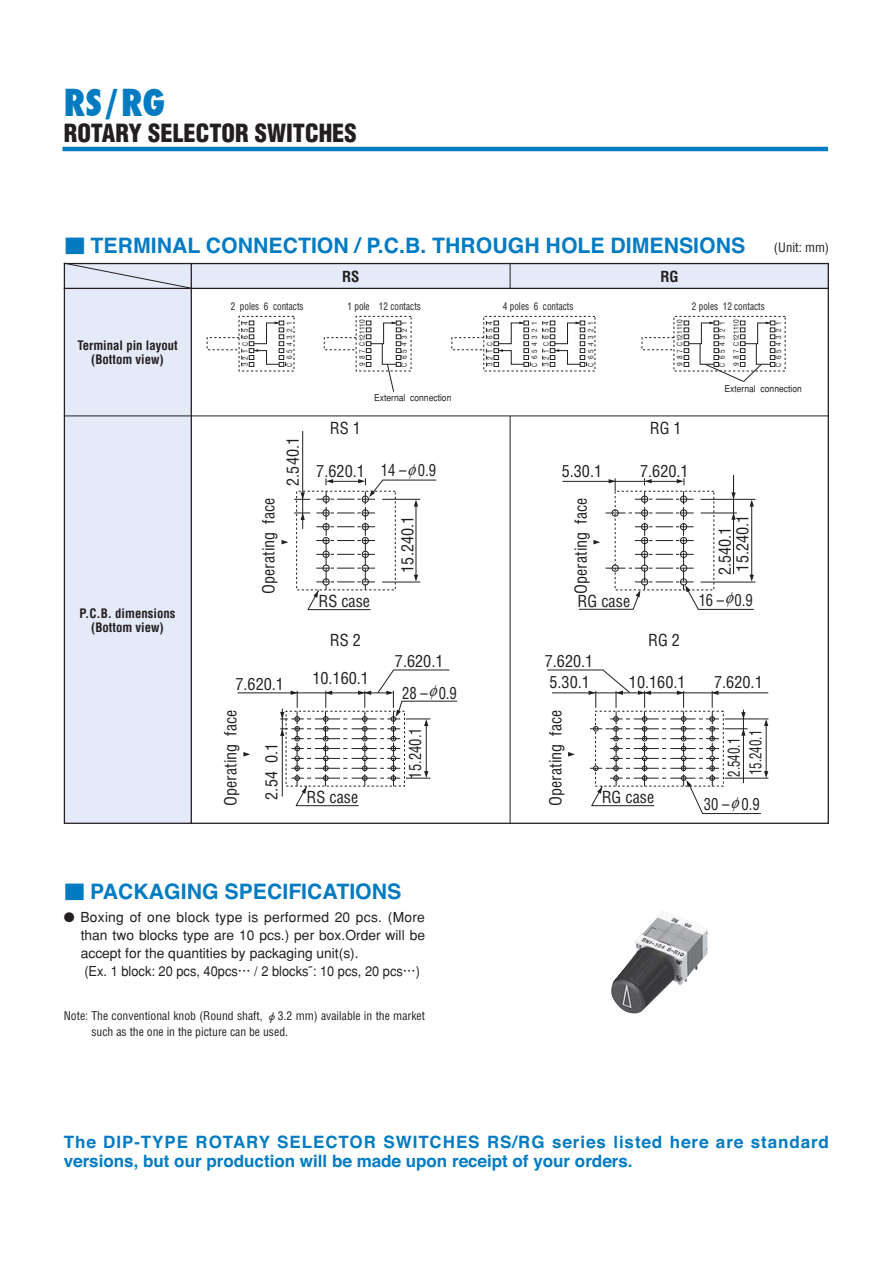
<style>
.page{position:relative;width:893px;height:1263px;background:#fff}
.page>*{position:absolute;margin:0;border:0;box-sizing:border-box;transform-origin:0 0}
.t1{font:800 condensed 36.15px "Futura";color:#007bc2}
.t2{font:900 condensed 24.45px "Helvetica";color:#231f20}
.t3{font:700 21.3px "Helvetica";color:#007bc2}
.t4{font:700 16.95px/19.2px "Helvetica";letter-spacing:.035em;color:#007bc2}
.t5{font:condensed 16.2px "Helvetica";color:#231f20}
.t6{font:condensed 16.2px "Helvetica";color:#231f20;scale:.9 1}
.t7{font:condensed 16.2px "Helvetica";color:#231f20;scale:.8 1}
.t8{font:700 condensed 14.85px "Helvetica";color:#231f20}
.t9{font:13.8px/18px "Gothic BBB Medium 90 msp RKSJ H";color:#231f20}
.t10{font:700 condensed 12.75px/13.8px "Helvetica";color:#231f20;text-align:center}
.t11{font:condensed 12.75px "Helvetica";color:#231f20}
.t12{font:condensed 11.7px/15.9px "Helvetica";color:#231f20}
.t13{font:condensed 10.2px "Helvetica";color:#231f20;scale:.9 1}
.t14{font:9.45px "Gothic BBB Medium 90 msp RKSJ H";color:#231f20;scale:.9 1}
.t15{font:condensed 7.2px "Helvetica";color:#231f20}
.s1{font-family:"Helvetica";font-weight:900}
.s2{font-family:"Shin Go Medium 90 msp RKSJ H";font-weight:400;font-size:19.2px}
.s3{font-family:"Gothic BBB Medium 90 msp RKSJ H";font-stretch:normal}
</style>
<div class="page">
<svg style="left:63px;top:262px;width:766px;height:562px"></svg>
<img style="left:611px;top:911px;width:96px;height:103px">
<hr style="left:63px;top:147px;width:765px;height:4px;background:#007bc2">
<svg style="left:547px;top:670px;width:221px;height:144px"></svg>
<svg style="left:280px;top:670px;width:177px;height:136px"></svg>
<svg style="left:294px;top:464px;width:143px;height:146px"></svg>
<svg style="left:579px;top:478px;width:175px;height:132px"></svg>
<h1 class="t1" style="left:64px;top:87px;width:103px">RS<span class="s1">/</span>RG</h1>
<h2 class="t2" style="left:64px;top:123px;width:294px">ROTARY SELECTOR SWITCHES</h2>
<h3 class="t3" style="left:64px;top:237px;width:683px"><span class="s2">■</span> TERMINAL CONNECTION / P.C.B. THROUGH HOLE DIMENSIONS</h3>
<p class="t8" style="left:342px;top:271px;width:19px">RS</p>
<p class="t8" style="left:660px;top:271px;width:20px">RG</p>
<p class="t13" style="left:231px;top:302px;width:82px">2 poles 6 contacts</p>
<p class="t13" style="left:347px;top:302px;width:83px">1 pole 12 contacts</p>
<p class="t13" style="left:503px;top:302px;width:80px">4 poles 6 contacts</p>
<p class="t13" style="left:692px;top:302px;width:82px">2 poles 12 contacts</p>
<p class="t11" style="left:774px;top:242px;width:57px">(Unit: mm)</p>
<p class="t10" style="left:77px;top:340px;width:102px">Terminal pin layout (Bottom view)</p>
<p class="t10" style="left:80px;top:607px;width:97px">P.C.B. dimensions (Bottom view)</p>
<p class="t15" style="left:242px;top:325px;width:5px;rotate:-90deg">4</p>
<p class="t15" style="left:242px;top:332px;width:5px;rotate:-90deg">5</p>
<p class="t15" style="left:242px;top:353px;width:19px;rotate:-90deg">1 C 6</p>
<p class="t15" style="left:242px;top:360px;width:5px;rotate:-90deg">2</p>
<p class="t15" style="left:242px;top:366px;width:5px;rotate:-90deg">3</p>
<p class="t15" style="left:287px;top:325px;width:5px;rotate:-90deg">1</p>
<p class="t15" style="left:287px;top:332px;width:5px;rotate:-90deg">2</p>
<p class="t15" style="left:287px;top:339px;width:5px;rotate:-90deg">3</p>
<p class="t15" style="left:287px;top:346px;width:5px;rotate:-90deg">4</p>
<p class="t15" style="left:287px;top:353px;width:5px;rotate:-90deg">5</p>
<p class="t15" style="left:287px;top:367px;width:12px;rotate:-90deg">C 6</p>
<p class="t5" style="left:262px;top:594px;width:98px;rotate:-90deg">Operating face</p>
<p class="t5" style="left:287px;top:486px;width:50px;rotate:-90deg">2.540.1</p>
<p class="t15" style="left:359px;top:353px;width:35px;rotate:-90deg">7 C121110</p>
<p class="t15" style="left:359px;top:359px;width:5px;rotate:-90deg">8</p>
<p class="t15" style="left:359px;top:366px;width:5px;rotate:-90deg">9</p>
<p class="t15" style="left:401px;top:325px;width:5px;rotate:-90deg">1</p>
<p class="t15" style="left:401px;top:332px;width:5px;rotate:-90deg">2</p>
<p class="t15" style="left:401px;top:339px;width:5px;rotate:-90deg">3</p>
<p class="t15" style="left:401px;top:346px;width:5px;rotate:-90deg">4</p>
<p class="t15" style="left:401px;top:353px;width:5px;rotate:-90deg">5</p>
<p class="t15" style="left:401px;top:367px;width:12px;rotate:-90deg">C 6</p>
<p class="t14" style="left:374px;top:394px;width:87px">External connection</p>
<p class="t15" style="left:487px;top:325px;width:5px;rotate:-90deg">4</p>
<p class="t15" style="left:487px;top:332px;width:5px;rotate:-90deg">5</p>
<p class="t15" style="left:487px;top:353px;width:19px;rotate:-90deg">1 C 6</p>
<p class="t15" style="left:487px;top:360px;width:5px;rotate:-90deg">2</p>
<p class="t15" style="left:487px;top:366px;width:5px;rotate:-90deg">3</p>
<p class="t15" style="left:543px;top:325px;width:5px;rotate:-90deg">4</p>
<p class="t15" style="left:543px;top:332px;width:5px;rotate:-90deg">5</p>
<p class="t15" style="left:543px;top:353px;width:19px;rotate:-90deg">1 C 6</p>
<p class="t15" style="left:543px;top:360px;width:5px;rotate:-90deg">2</p>
<p class="t15" style="left:543px;top:366px;width:5px;rotate:-90deg">3</p>
<p class="t15" style="left:532px;top:325px;width:5px;rotate:-90deg">1</p>
<p class="t15" style="left:532px;top:332px;width:5px;rotate:-90deg">2</p>
<p class="t15" style="left:532px;top:339px;width:5px;rotate:-90deg">3</p>
<p class="t15" style="left:532px;top:346px;width:5px;rotate:-90deg">4</p>
<p class="t15" style="left:532px;top:353px;width:5px;rotate:-90deg">5</p>
<p class="t15" style="left:532px;top:367px;width:12px;rotate:-90deg">C 6</p>
<p class="t15" style="left:588px;top:325px;width:5px;rotate:-90deg">1</p>
<p class="t15" style="left:588px;top:332px;width:5px;rotate:-90deg">2</p>
<p class="t15" style="left:588px;top:339px;width:5px;rotate:-90deg">3</p>
<p class="t15" style="left:588px;top:346px;width:5px;rotate:-90deg">4</p>
<p class="t15" style="left:588px;top:353px;width:5px;rotate:-90deg">5</p>
<p class="t15" style="left:588px;top:367px;width:12px;rotate:-90deg">C 6</p>
<p class="t15" style="left:677px;top:353px;width:35px;rotate:-90deg">7 C121110</p>
<p class="t15" style="left:677px;top:359px;width:5px;rotate:-90deg">8</p>
<p class="t15" style="left:677px;top:366px;width:5px;rotate:-90deg">9</p>
<p class="t5" style="left:330px;top:422px;width:33px">RS 1</p>
<p class="t5" style="left:650px;top:422px;width:33px">RG 1</p>
<p class="t5" style="left:316px;top:465px;width:50px">7.620.1</p>
<p class="t6" style="left:381px;top:463px;width:63px">14 – 0.9</p>
<p class="t5" style="left:562px;top:465px;width:42px">5.30.1</p>
<p class="t5" style="left:575px;top:594px;width:98px;rotate:-90deg">Operating face</p>
<p class="t5" style="left:401px;top:573px;width:58px;rotate:-90deg">15.240.1</p>
<p class="t5" style="left:318px;top:595px;width:53px">RS case</p>
<p class="t5" style="left:577px;top:595px;width:54px">RG case</p>
<p class="t5" style="left:640px;top:465px;width:50px">7.620.1</p>
<p class="t15" style="left:733px;top:353px;width:35px;rotate:-90deg">7 C121110</p>
<p class="t15" style="left:733px;top:359px;width:5px;rotate:-90deg">8</p>
<p class="t15" style="left:733px;top:366px;width:5px;rotate:-90deg">9</p>
<p class="t14" style="left:724px;top:385px;width:87px">External connection</p>
<p class="t15" style="left:719px;top:325px;width:5px;rotate:-90deg">1</p>
<p class="t15" style="left:719px;top:332px;width:5px;rotate:-90deg">2</p>
<p class="t15" style="left:719px;top:339px;width:5px;rotate:-90deg">3</p>
<p class="t15" style="left:719px;top:346px;width:5px;rotate:-90deg">4</p>
<p class="t15" style="left:719px;top:353px;width:5px;rotate:-90deg">5</p>
<p class="t15" style="left:719px;top:367px;width:12px;rotate:-90deg">C 6</p>
<p class="t15" style="left:775px;top:325px;width:5px;rotate:-90deg">1</p>
<p class="t15" style="left:775px;top:332px;width:5px;rotate:-90deg">2</p>
<p class="t15" style="left:775px;top:339px;width:5px;rotate:-90deg">3</p>
<p class="t15" style="left:775px;top:346px;width:5px;rotate:-90deg">4</p>
<p class="t15" style="left:775px;top:353px;width:5px;rotate:-90deg">5</p>
<p class="t15" style="left:775px;top:367px;width:12px;rotate:-90deg">C 6</p>
<p class="t5" style="left:736px;top:572px;width:58px;rotate:-90deg">15.240.1</p>
<p class="t6" style="left:699px;top:594px;width:62px">16 – 0.9</p>
<p class="t5" style="left:718px;top:575px;width:50px;rotate:-90deg">2.540.1</p>
<p class="t5" style="left:235px;top:678px;width:50px">7.620.1</p>
<p class="t5" style="left:224px;top:806px;width:98px;rotate:-90deg">Operating face</p>
<p class="t5" style="left:265px;top:800px;width:58px;rotate:-90deg">2.54 0.1</p>
<p class="t5" style="left:330px;top:634px;width:33px">RS 2</p>
<p class="t5" style="left:648px;top:634px;width:33px">RG 2</p>
<p class="t5" style="left:312px;top:672px;width:58px">10.160.1</p>
<p class="t5" style="left:395px;top:655px;width:50px">7.620.1</p>
<p class="t6" style="left:402px;top:687px;width:62px">28 – 0.9</p>
<p class="t5" style="left:545px;top:655px;width:50px">7.620.1</p>
<p class="t5" style="left:549px;top:676px;width:42px">5.30.1</p>
<p class="t5" style="left:629px;top:676px;width:58px">10.160.1</p>
<p class="t5" style="left:714px;top:676px;width:50px">7.620.1</p>
<p class="t5" style="left:549px;top:806px;width:98px;rotate:-90deg">Operating face</p>
<p class="t6" style="left:409px;top:779px;width:58px;rotate:-90deg">15.240.1</p>
<p class="t5" style="left:307px;top:791px;width:53px">RS case</p>
<p class="t5" style="left:602px;top:791px;width:54px">RG case</p>
<p class="t7" style="left:727px;top:777px;width:50px;rotate:-90deg">2.540.1</p>
<p class="t7" style="left:749px;top:775px;width:58px;rotate:-90deg">15.240.1</p>
<p class="t6" style="left:704px;top:798px;width:64px">30 – 0.9</p>
<h3 class="t3" style="left:64px;top:883px;width:339px"><span class="s2">■</span> PACKAGING SPECIFICATIONS</h3>
<p class="t9" style="left:80px;top:910px;width:346px">Boxing of one block type is performed 20 pcs. (More than two blocks type are 10 pcs.) per box.Order will be accept for the quantities by packaging unit(s).<br>(Ex. 1 block: 20 pcs, 40pcs… / 2 blocks̃: 10 pcs, 20 pcs…)</p>
<p class="t12" style="left:91px;top:1009px;width:335px;text-indent:-28px">Note: The conventional knob (Round shaft, <span class="s3">φ</span>3.2 mm) available in the market such as the one in the picture can be used.</p>
<p class="t4" style="left:64px;top:1134px;width:767px">The DIP-TYPE ROTARY SELECTOR SWITCHES RS/RG series listed here are standard versions, but our production will be made upon receipt of your orders.</p>
</div>
